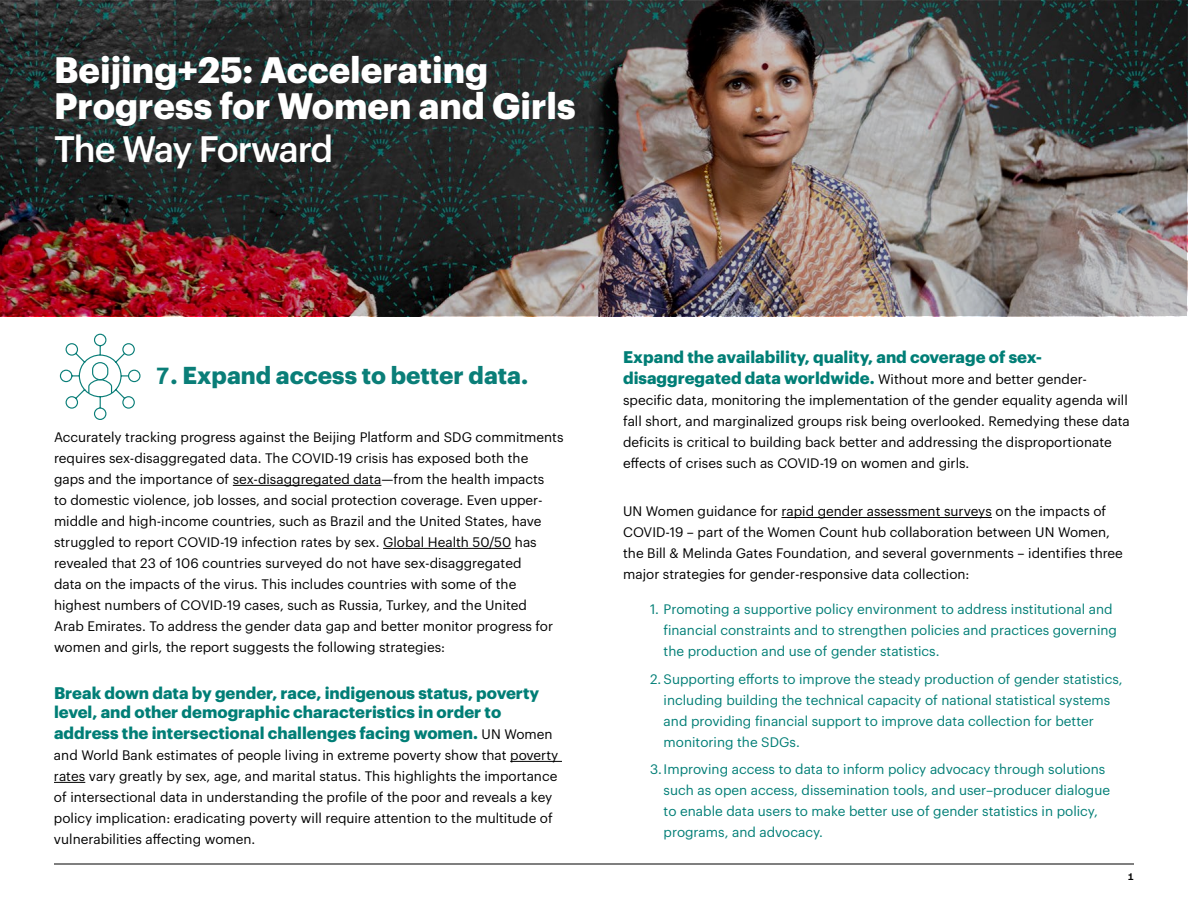
<style>
.page{position:relative;width:1188px;height:918px;background:#fff}
.page>*{position:absolute;margin:0;border:0;box-sizing:border-box;transform-origin:0 0}
.t1{font:700 36px/36px "Graphik";color:#fff}
.t2{font:500 36px "Graphik";letter-spacing:-.035em;color:#fff}
.t3{font:700 24px "Graphik";color:#0a7e78}
.t4{font:700 16.5px/19.5px "Graphik";color:#007e76}
.t5{font:13.5px/21px "Graphik";color:#000}
.t6{font:13.5px/21px "Graphik";color:#007e76}
.t7{font:10.5px "Moderat Mono Bold";color:#000}
.s1{font-family:"Moderat Mono Bold";font-weight:400;font-size:25.5px}
.s2{font-weight:400;font-size:13.5px;color:#000}
</style>
<div class="page">
<img style="left:1px;top:1px;width:1186px;height:315px">
<hr style="left:233px;top:485px;width:148px;height:1px;background:#000">
<hr style="left:383px;top:548px;width:128px;height:1px;background:#000">
<hr style="left:510px;top:761px;width:52px;height:1px;background:#000">
<hr style="left:54px;top:782px;width:31px;height:1px;background:#000">
<hr style="left:781px;top:517px;width:211px;height:1px;background:#000">
<hr style="left:54px;top:864px;width:1080px;height:1px;background:#000">
<svg style="left:59px;top:333px;width:82px;height:87px"></svg>
<h1 class="t1" style="left:54px;top:49px;width:523px">Beijing+25: Accelerating<br>Progress for Women and Girls</h1>
<h1 class="t2" style="left:54px;top:122px;width:281px">The Way Forward</h1>
<h2 class="t3" style="left:155px;top:357px;width:375px"><span class="s1">7</span>. Expand access to better data.</h2>
<p class="t5" style="left:54px;top:426px;width:511px">Accurately tracking progress against the Beijing Platform and SDG commitments requires sex-disaggregated data. The COVID-19 crisis has exposed both the<br>gaps and the importance of sex-disaggregated data—from the health impacts<br>to domestic violence, job losses, and social protection coverage. Even upper&shy;middle and high-income countries, such as Brazil and the United States, have struggled to report COVID-19 infection rates by sex. Global Health 50/50 has revealed that 23 of 106 countries surveyed do not have sex-disaggregated<br>data on the impacts of the virus. This includes countries with some of the highest numbers of COVID-19 cases, such as Russia, Turkey, and the United<br>Arab Emirates. To address the gender data gap and better monitor progress for women and girls, the report suggests the following strategies:</p>
<p class="t4" style="left:54px;top:681px;width:487px">Break down data by gender, race, indigenous status, poverty level, and other demographic characteristics in order to</p>
<p class="t4" style="left:54px;top:722px;width:500px">address the intersectional challenges facing women. <span class="s2">UN Women</span></p>
<p class="t5" style="left:54px;top:744px;width:506px">and World Bank estimates of people living in extreme poverty show that poverty rates vary greatly by sex, age, and marital status. This highlights the importance of intersectional data in understanding the profile of the poor and reveals a key policy implication: eradicating poverty will require attention to the multitude of vulnerabilities affecting women.</p>
<p class="t4" style="left:623px;top:345px;width:465px;line-height:21px">Expand the availability, quality, and coverage of sex&shy;disaggregated data worldwide. <span class="s2">Without more and better gender-</span></p>
<p class="t5" style="left:623px;top:389px;width:508px">specific data, monitoring the implementation of the gender equality agenda will fall short, and marginalized groups risk being overlooked. Remedying these data deficits is critical to building back better and addressing the disproportionate effects of crises such as COVID-19 on women and girls.</p>
<p class="t5" style="left:623px;top:500px;width:501px">UN Women guidance for rapid gender assessment surveys on the impacts of COVID-19 – part of the Women Count hub collaboration between UN Women, the Bill &amp; Melinda Gates Foundation, and several governments – identifies three major strategies for gender-responsive data collection:</p>
<p class="t6" style="left:664px;top:597px;width:455px;text-indent:-14px">1. Promoting a supportive policy environment to address institutional and financial constraints and to strengthen policies and practices governing the production and use of gender statistics.</p>
<p class="t6" style="left:664px;top:667px;width:461px;text-indent:-14px">2. Supporting efforts to improve the steady production of gender statistics, including building the technical capacity of national statistical systems and providing financial support to improve data collection for better monitoring the SDGs.</p>
<p class="t6" style="left:664px;top:758px;width:448px;text-indent:-14px">3.Improving access to data to inform policy advocacy through solutions such as open access, dissemination tools, and user–producer dialogue to enable data users to make better use of gender statistics in policy, programs, and advocacy.</p>
<p class="t7" style="left:1128px;top:870px;width:8px">1</p>
</div>
